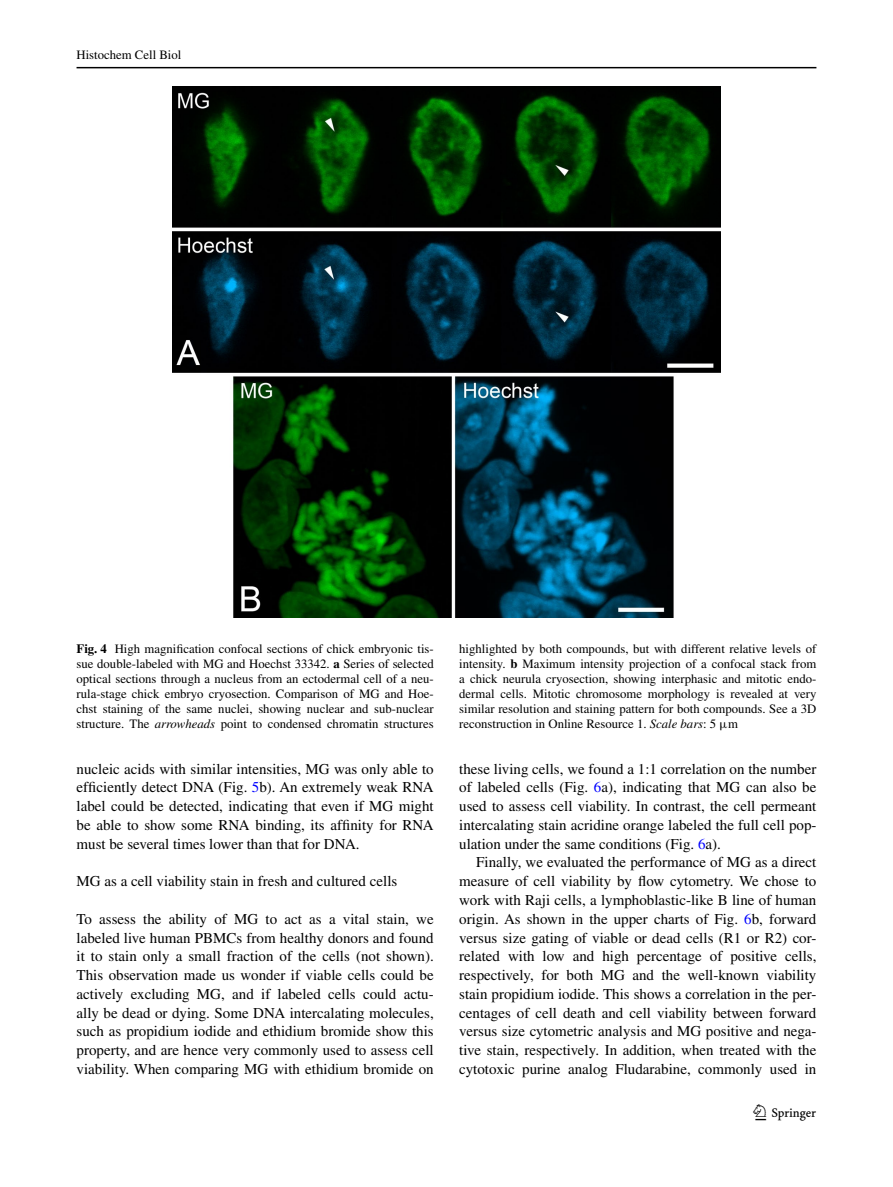
<style>
.page{position:relative;width:893px;height:1187px;background:#fff}
.page>*{position:absolute;margin:0;border:0;box-sizing:border-box;transform-origin:0 0}
.t1{font:22.5px "Springnew";color:#000}
.t2{font:15px/18.8px "Times";color:#000;text-align:justify}
.t3{font:12.75px/15px "Times";color:#000;text-align:justify}
.s1{font-weight:700}
.s2{font-style:italic}
.s3{font-family:"MTGU"}
.s4{color:#00f}
</style>
<div class="page">
<hr style="left:77px;top:67px;width:739px;height:1px;background:#000">
<img style="left:172px;top:87px;width:549px;height:530px">
<p class="t3" style="left:77px;top:48px;width:106px">Histochem Cell Biol</p>
<p class="t3" style="left:77px;top:641px;width:359px"><span class="s1">Fig. 4</span> High magnification confocal sections of chick embryonic tis&shy;sue double-labeled with MG and Hoechst 33342. <span class="s1">a</span> Series of selected optical sections through a nucleus from an ectodermal cell of a neu&shy;rula-stage chick embryo cryosection. Comparison of MG and Hoe&shy;chst staining of the same nuclei, showing nuclear and sub-nuclear structure. The <span class="s2">arrowheads</span> point to condensed chromatin structures</p>
<p class="t3" style="left:459px;top:641px;width:359px">highlighted by both compounds, but with different relative levels of intensity. <span class="s1">b</span> Maximum intensity projection of a confocal stack from a chick neurula cryosection, showing interphasic and mitotic endo&shy;dermal cells. Mitotic chromosome morphology is revealed at very similar resolution and staining pattern for both compounds. See a 3D reconstruction in Online Resource 1. <span class="s2">Scale bars</span>: 5 <span class="s3">μ</span>m</p>
<p class="t2" style="left:77px;top:759px;width:359px;text-align:left">nucleic acids with similar intensities, MG was only able to efficiently detect DNA (Fig. <span class="s4">5</span>b). An extremely weak RNA label could be detected, indicating that even if MG might be able to show some RNA</p>
<p class="t2" style="left:77px;top:815px;width:338px;text-indent:179px">binding, its affinity for RNA must be several times lower than that for DNA .</p>
<p class="t2" style="left:77px;top:871px;width:322px">MG as a cell viability stain in fresh and cultured cells</p>
<p class="t2" style="left:77px;top:909px;width:359px">To assess the ability of MG to act as a vital stain, we labeled live human PBMCs from healthy donors and found it to stain only a small fraction of the cells (not shown).<br>This observation made us wonder if viable cells could be actively excluding MG, and if labeled cells could actu&shy;ally be dead or dying. Some DNA intercalating molecules, such as propidium iodide and ethidium bromide show this property, and are hence very commonly used to assess cell viability. When comparing MG with ethidium bromide on</p>
<p class="t2" style="left:459px;top:759px;width:359px">these living cells, we found a 1:1 correlation on the number of labeled cells (Fig. <span class="s4">6</span>a), indicating that MG can also be used to assess cell viability. In contrast, the cell permeant intercalating stain acridine orange labeled the full cell pop&shy;ulation under the same conditions (Fig. <span class="s4">6</span>a).</p>
<p class="t2" style="left:459px;top:852px;width:359px;text-indent:17px">Finally, we evaluated the performance of MG as a direct measure of cell viability by flow cytometry. We chose to work with Raji cells, a lymphoblastic-like B line of human origin. As shown in the upper charts of Fig. <span class="s4">6</span>b, forward versus size gating of viable or dead cells (R1 or R2) cor&shy;related with low and high percentage of positive cells, respectively, for both MG and the well-known viability stain propidium iodide. This shows a correlation in the per&shy;centages of cell death and cell viability between forward versus size cytometric analysis and MG positive and nega&shy;tive stain, respectively. In addition, when treated with the cytotoxic purine analog Fludarabine, commonly used in</p>
<h1 class="t1" style="left:755px;top:1104px;width:62px">1 3</h1>
</div>
